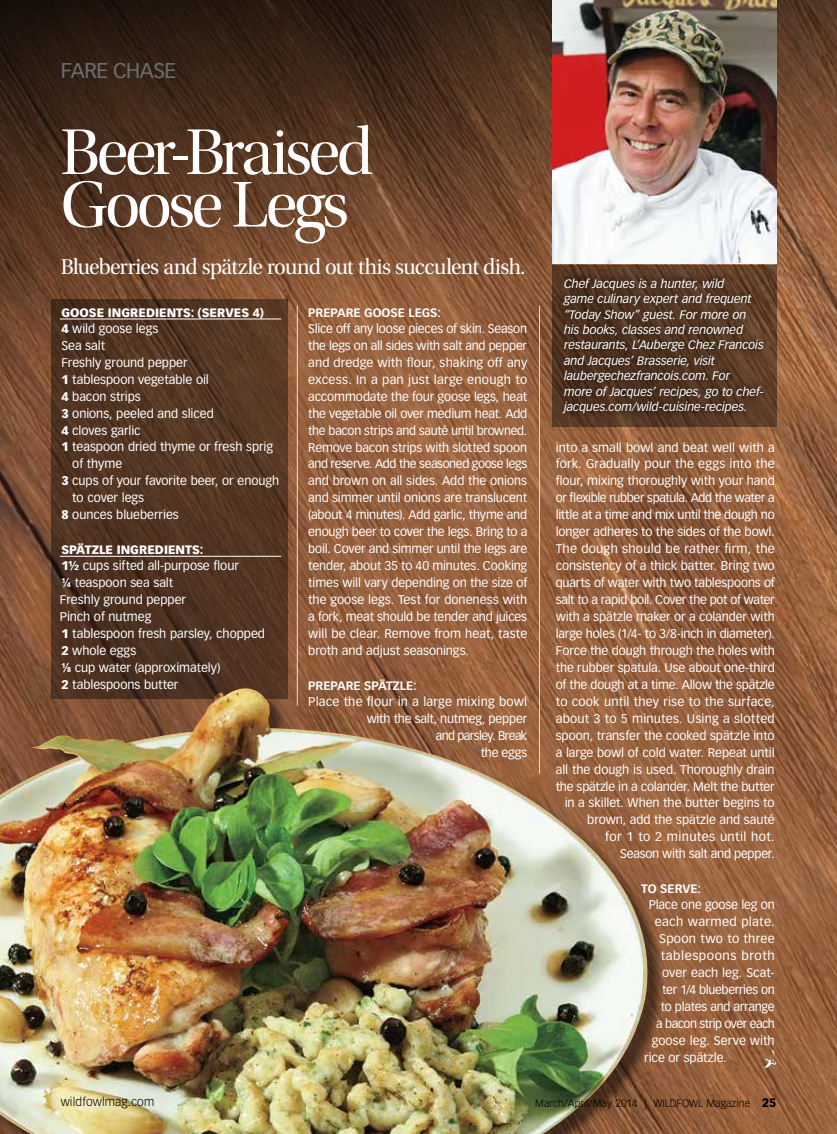
<style>
.page{position:relative;width:837px;height:1134px;background:#fff}
.page>*{position:absolute;margin:0;border:0;box-sizing:border-box;transform-origin:0 0}
.t1{font:67.5px/52.5px "Utopia Std Disp";letter-spacing:-.05em;color:#fff}
.t2{font:22.5px "Utopia Std Subh";letter-spacing:-.035em;color:#fff}
.t3{font:21px "Vectora LT Std";color:#6d6e71}
.t4{font:12.3px/17px "Vectora LT Std";letter-spacing:-.005em;color:#fff;text-align:right}
.t5{font:12.3px "Vectora LT Std";letter-spacing:-.025em;color:#fff}
.t6{font:12.3px "Vectora LT Std";letter-spacing:-.04em;color:#fff}
.t7{font:12.3px "Vectora LT Std";letter-spacing:.025em;color:#fff}
.t8{font:12.3px "Vectora LT Std";letter-spacing:.04em;color:#fff}
.t9{font:12.3px "Vectora LT Std";letter-spacing:.02em;color:#fff}
.t10{font:italic 12px/15.5px "Vectora LT Std";letter-spacing:-.005em;color:#fff}
.t11{font:900 12px "Vectora LT Std";color:#fff}
.t12{font:700 12px "Vectora LT Std";color:#fff}
.t13{font:300 12px "Vectora LT Std";letter-spacing:.01em;color:#000}
.t14{font:300 10.5px "Vectora LT Std";color:#000}
.s1{font-weight:900}
.s2{font-weight:900;font-size:6.75px}
.s3{font-weight:900;font-size:12px}
</style>
<div class="page">
<img style="left:0;top:435px;width:837px;height:699px">
<svg style="left:0;top:0;width:837px;height:435px;background:#664129"></svg>
<svg style="left:52px;top:299px;width:236px;height:389px;background:#503422"></svg>
<img style="left:552px;top:0;width:224px;height:264px">
<svg style="left:552px;top:265px;width:224px;height:162px;background:#5b3c27"></svg>
<hr style="left:60px;top:319px;width:221px;height:1px;background:#fff">
<hr style="left:60px;top:556px;width:221px;height:1px;background:#fff">
<svg style="left:555px;top:270px;width:216px;height:151px;background:#4d3221"></svg>
<img style="left:0;top:688px;width:656px;height:446px">
<hr style="left:539px;top:306px;width:1px;height:468px;background:#e3dfdb">
<hr style="left:297px;top:306px;width:1px;height:400px;background:#e3dfdb">
<svg style="left:763px;top:1049px;width:13px;height:19px"></svg>
<h3 class="t3" style="left:61px;top:58px;width:117px">Fare chase</h3>
<h1 class="t1" style="left:61px;top:127px;width:314px">Beer-Braised<br>Goose Legs</h1>
<h2 class="t2" style="left:61px;top:255px;width:466px">Blueberries and spätzle round out this succulent dish.</h2>
<p class="t11" style="left:61px;top:305px;width:204px">GOOSE INGREDIENTS: (SERVES 4)</p>
<p class="t4" style="left:61px;top:320px;width:98px"><span class="s1">4</span> wild goose legs</p>
<p class="t4" style="left:61px;top:337px;width:45px">Sea salt</p>
<p class="t4" style="left:61px;top:354px;width:128px">Freshly ground pepper</p>
<p class="t4" style="left:61px;top:371px;width:149px"><span class="s1">1</span> tablespoon vegetable oil</p>
<p class="t4" style="left:61px;top:388px;width:81px"><span class="s1">4</span> bacon strips</p>
<p class="t4" style="left:61px;top:405px;width:154px"><span class="s1">3</span> onions, peeled and sliced</p>
<p class="t4" style="left:61px;top:422px;width:81px"><span class="s1">4</span> cloves garlic</p>
<p class="t4" style="left:61px;top:439px;width:213px"><span class="s1">1</span> teaspoon dried thyme or fresh sprig</p>
<p class="t4" style="left:72px;top:456px;width:51px">of thyme</p>
<p class="t4" style="left:61px;top:473px;width:219px"><span class="s1">3</span> cups of your favorite beer, or enough</p>
<p class="t4" style="left:72px;top:490px;width:73px">to cover legs</p>
<p class="t4" style="left:61px;top:507px;width:119px"><span class="s1">8</span> ounces blueberries</p>
<p class="t11" style="left:61px;top:542px;width:144px">SPÄTZLE INGREDIENTS:</p>
<p class="t4" style="left:60px;top:557px;width:207px;text-align:left"><span class="s1">1½</span> cups sifted all-purpose flour<br><sup>1</sup><span class="s1">⁄</span><span class="s2">4</span> teaspoon sea salt<br>Freshly ground pepper<br>Pinch of nutmeg<br><span class="s1">1</span> tablespoon fresh parsley, chopped<br><span class="s1">2</span> whole eggs<br><sup>1</sup><span class="s1">⁄</span><span class="s2">8</span> cup water (approximately)<br><span class="s1">2</span> tablespoons butter</p>
<p class="t12" style="left:308px;top:305px;width:134px">PREPARE GOOSE LEGS:</p>
<p class="t4" style="left:308px;top:320px;width:221px;text-align:justify">Slice off any loose pieces of skin. Season the legs on all sides with salt and pepper and dredge with flour, shaking off any excess. In a pan just large enough to accommodate the four goose legs, heat the vegetable oil over medium heat. Add the bacon strips and sauté until browned.<br>Remove bacon strips with slotted spoon and reserve. Add the seasoned goose legs and brown on all sides. Add the onions and simmer until onions are translucent (about 4 minutes). Add garlic, thyme and enough beer to cover the legs. Bring to a boil. Cover and simmer until the legs are tender, about 35 to 40 minutes. Cooking times will vary depending on the size of the goose legs. Test for doneness with a fork, meat should be tender and juices will be clear. Remove from heat, taste broth and adjust seasonings.</p>
<p class="t12" style="left:308px;top:678px;width:110px">PREPARE SPÄTZLE:</p>
<p class="t4" style="left:308px;top:693px;width:221px">Place the flour in a large mixing bowl with the salt, nutmeg, pepper<br>and parsley. Break<br>the eggs</p>
<p class="t10" style="left:564px;top:276px;width:201px">Chef Jacques is a hunter, wild<br>game culinary expert and frequent “Today Show” guest. For more on his books, classes and renowned restaurants, L’Auberge Chez Francois and Jacques’ Brasserie, visit laubergechezfrancois.com. For<br>more of Jacques’ recipes, go to chef&shy;jacques.com/wild-cuisine-recipes.</p>
<p class="t4" style="left:556px;top:439px;width:221px">into a small bowl and beat well with a fork. Gradually pour the eggs into the flour, mixing thoroughly with your hand or flexible rubber spatula. Add the water a little at a time and mix until the dough no longer adheres to the sides of the bowl.<br>The dough should be rather firm, the consistency of a thick batter. Bring two quarts of water with two tablespoons of salt to a rapid boil. Cover the pot of water with a spätzle maker or a colander with large holes (1/4- to 3/8-inch in diameter).<br>Force the dough through the holes with the rubber spatula. Use about one-third of the dough at a time. Allow the spätzle to cook until they rise to the surface, about 3 to 5 minutes. Using a slotted spoon, transfer the cooked spätzle into a large bowl of cold water. Repeat until all the dough is used. Thoroughly drain the spätzle in a colander. Melt the butter in a skillet. When the butter begins to brown, add the spätzle and sauté<br>for 1 to 2 minutes until hot.<br>Season with salt and pepper.</p>
<p class="t12" style="left:641px;top:881px;width:61px">TO SERVE:</p>
<p class="t4" style="left:649px;top:896px;width:128px">Place one goose leg on</p>
<p class="t7" style="left:655px;top:915px;width:122px">each warmed plate.</p>
<p class="t9" style="left:659px;top:931px;width:117px">Spoon two to three</p>
<p class="t8" style="left:661px;top:948px;width:116px">tablespoons broth</p>
<p class="t4" style="left:662px;top:964px;width:114px">over each leg. Scat-</p>
<p class="t5" style="left:662px;top:982px;width:114px">ter 1/4 blueberries on</p>
<p class="t4" style="left:661px;top:998px;width:115px">to plates and arrange</p>
<p class="t6" style="left:656px;top:1016px;width:120px">a bacon strip over each</p>
<p class="t4" style="left:652px;top:1032px;width:124px">goose leg. Serve with</p>
<p class="t4" style="left:644px;top:1049px;width:84px">rice or spätzle.</p>
<p class="t13" style="left:61px;top:1095px;width:95px">wildfowlmag.com</p>
<p class="t14" style="left:535px;top:1097px;width:242px">March/April/May 2014 | WILDFOWL Magazine <span class="s3">25</span></p>
</div>
